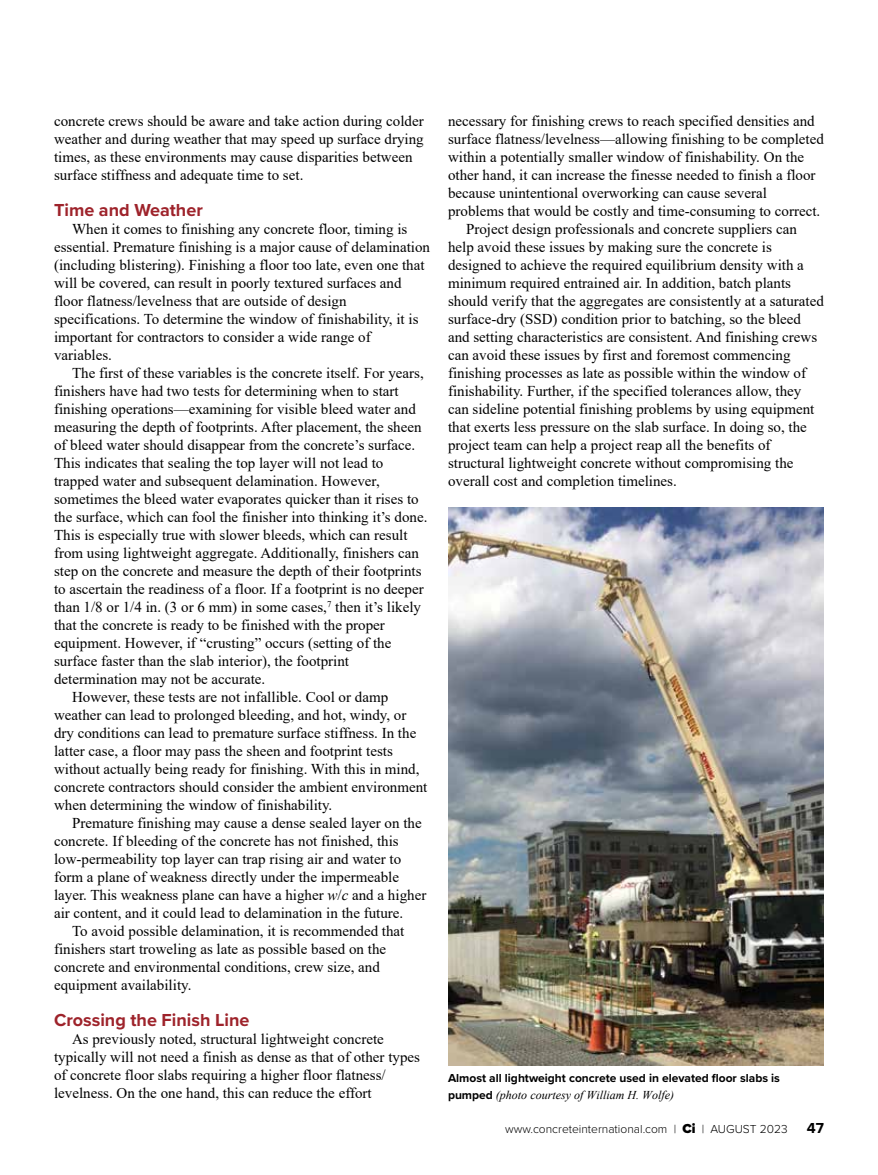
<style>
.page{position:relative;width:878px;height:1175px;background:#fff}
.page>*{position:absolute;margin:0;border:0;box-sizing:border-box;transform-origin:0 0}
.t1{font:700 18px "Proxima Nova";color:#9e232b}
.t2{font:15px/18px "Times New Roman";color:#000}
.t3{font:700 15px "Proxima Nova";color:#000}
.t4{font:700 12px "Proxima Nova";color:#000}
.t5{font:300 12px "Proxima Nova";color:#000}
.t6{font:italic 12px "Times New Roman";color:#000}
.s1{font-style:italic}
.s2{font-family:"Proxima Nova";font-weight:700;font-style:normal}
.s3{font-weight:900;font-size:13.5px}
</style>
<div class="page">
<img style="left:448px;top:508px;width:376px;height:557px">
<p class="t2" style="left:54px;top:111px;width:371px">concrete crews should be aware and take action during colder weather and during weather that may speed up surface drying times, as these environments may cause disparities between surface stiffness and adequate time to set.</p>
<p class="t1" style="left:54px;top:196px;width:150px">Time and Weather</p>
<p class="t2" style="left:54px;top:219px;width:377px;text-indent:18px">When it comes to finishing any concrete floor, timing is essential. Premature finishing is a major cause of delamination (including blistering). Finishing a floor too late, even one that will be covered, can result in poorly textured surfaces and floor flatness/levelness that are outside of design specifications. To determine the window of finishability, it is important for contractors to consider a wide range of variables.</p>
<p class="t2" style="left:72px;top:363px;width:353px">The first of these variables is the concrete itself. For years,</p>
<p class="t2" style="left:54px;top:381px;width:346px">finishers have had two tests for determining when to start</p>
<p class="t2" style="left:54px;top:399px;width:363px">finishing operations—examining for visible bleed water and</p>
<p class="t2" style="left:54px;top:417px;width:369px">measuring the depth of footprints. After placement, the sheen</p>
<p class="t2" style="left:54px;top:435px;width:363px">of bleed water should disappear from the concrete’s surface.</p>
<p class="t2" style="left:54px;top:453px;width:331px">This indicates that sealing the top layer will not lead to</p>
<p class="t2" style="left:54px;top:471px;width:327px">trapped water and subsequent delamination. However,</p>
<p class="t2" style="left:54px;top:489px;width:366px">sometimes the bleed water evaporates quicker than it rises to</p>
<p class="t2" style="left:54px;top:507px;width:375px">the surface, which can fool the finisher into thinking it’s done.</p>
<p class="t2" style="left:54px;top:525px;width:355px">This is especially true with slower bleeds, which can result</p>
<p class="t2" style="left:54px;top:543px;width:366px">from using lightweight aggregate. Additionally, finishers can</p>
<p class="t2" style="left:54px;top:561px;width:369px">step on the concrete and measure the depth of their footprints</p>
<p class="t2" style="left:54px;top:579px;width:371px">to ascertain the readiness of a floor. If a footprint is no deeper</p>
<p class="t2" style="left:54px;top:597px;width:368px">than 1/8 or 1/4 in. (3 or 6 mm) in some cases,<sup>7</sup> then it’s likely</p>
<p class="t2" style="left:54px;top:615px;width:332px">that the concrete is ready to be finished with the proper</p>
<p class="t2" style="left:54px;top:633px;width:339px">equipment. However, if “crusting” occurs (setting of the</p>
<p class="t2" style="left:54px;top:651px;width:296px">surface faster than the slab interior), the footprint</p>
<p class="t2" style="left:54px;top:669px;width:213px">determination may not be accurate.</p>
<p class="t2" style="left:72px;top:687px;width:318px">However, these tests are not infallible. Cool or damp</p>
<p class="t2" style="left:54px;top:705px;width:354px">weather can lead to prolonged bleeding, and hot, windy, or</p>
<p class="t2" style="left:54px;top:723px;width:364px">dry conditions can lead to premature surface stiffness. In the</p>
<p class="t2" style="left:54px;top:741px;width:340px">latter case, a floor may pass the sheen and footprint tests</p>
<p class="t2" style="left:54px;top:759px;width:367px">without actually being ready for finishing. With this in mind,</p>
<p class="t2" style="left:54px;top:777px;width:375px">concrete contractors should consider the ambient environment</p>
<p class="t2" style="left:54px;top:795px;width:280px">when determining the window of finishability.</p>
<p class="t2" style="left:72px;top:813px;width:351px">Premature finishing may cause a dense sealed layer on the</p>
<p class="t2" style="left:54px;top:831px;width:346px">concrete. If bleeding of the concrete has not finished, this</p>
<p class="t2" style="left:54px;top:849px;width:349px">low-permeability top layer can trap rising air and water to</p>
<p class="t2" style="left:54px;top:867px;width:346px">form a plane of weakness directly under the impermeable</p>
<p class="t2" style="left:54px;top:885px;width:374px">layer. This weakness plane can have a higher <span class="s1">w</span>/<span class="s1">c</span> and a higher</p>
<p class="t2" style="left:54px;top:903px;width:351px">air content, and it could lead to delamination in the future.</p>
<p class="t2" style="left:72px;top:921px;width:334px">To avoid possible delamination, it is recommended that</p>
<p class="t2" style="left:54px;top:939px;width:334px">finishers start troweling as late as possible based on the</p>
<p class="t2" style="left:54px;top:957px;width:327px">concrete and environmental conditions, crew size, and</p>
<p class="t2" style="left:54px;top:975px;width:139px">equipment availability.</p>
<p class="t1" style="left:54px;top:1006px;width:197px">Crossing the Finish Line</p>
<p class="t2" style="left:54px;top:1029px;width:367px;text-indent:18px">As previously noted, structural lightweight concrete typically will not need a finish as dense as that of other types of concrete floor slabs requiring a higher floor flatness/ levelness. On the one hand, this can reduce the effort</p>
<p class="t2" style="left:448px;top:111px;width:368px">necessary for finishing crews to reach specified densities and</p>
<p class="t2" style="left:448px;top:129px;width:377px">surface flatness/levelness—allowing finishing to be completed</p>
<p class="t2" style="left:448px;top:147px;width:358px">within a potentially smaller window of finishability. On the</p>
<p class="t2" style="left:448px;top:165px;width:369px">other hand, it can increase the finesse needed to finish a floor</p>
<p class="t2" style="left:448px;top:183px;width:320px">because unintentional overworking can cause several</p>
<p class="t2" style="left:448px;top:201px;width:374px">problems that would be costly and time-consuming to correct.</p>
<p class="t2" style="left:466px;top:219px;width:332px">Project design professionals and concrete suppliers can</p>
<p class="t2" style="left:448px;top:237px;width:325px">help avoid these issues by making sure the concrete is</p>
<p class="t2" style="left:448px;top:255px;width:357px">designed to achieve the required equilibrium density with a</p>
<p class="t2" style="left:448px;top:273px;width:344px">minimum required entrained air. In addition, batch plants</p>
<p class="t2" style="left:448px;top:291px;width:377px">should verify that the aggregates are consistently at a saturated</p>
<p class="t2" style="left:448px;top:309px;width:354px">surface-dry (SSD) condition prior to batching, so the bleed</p>
<p class="t2" style="left:448px;top:327px;width:371px">and setting characteristics are consistent. And finishing crews</p>
<p class="t2" style="left:448px;top:345px;width:344px">can avoid these issues by first and foremost commencing</p>
<p class="t2" style="left:448px;top:363px;width:359px">finishing processes as late as possible within the window of</p>
<p class="t2" style="left:448px;top:381px;width:355px">finishability. Further, if the specified tolerances allow, they</p>
<p class="t2" style="left:448px;top:399px;width:368px">can sideline potential finishing problems by using equipment</p>
<p class="t2" style="left:448px;top:417px;width:360px">that exerts less pressure on the slab surface. In doing so, the</p>
<p class="t2" style="left:448px;top:435px;width:324px">project team can help a project reap all the benefits of</p>
<p class="t2" style="left:448px;top:453px;width:347px">structural lightweight concrete without compromising the</p>
<p class="t2" style="left:448px;top:471px;width:230px">overall cost and completion timelines.</p>
<p class="t4" style="left:448px;top:1069px;width:333px">Almost all lightweight concrete used in elevated floor slabs is</p>
<p class="t6" style="left:448px;top:1086px;width:227px"><span class="s2">pumped</span> (photo courtesy of William H. Wolfe)</p>
<p class="t5" style="left:505px;top:1119px;width:284px">www.concreteinternational.com | <span class="s3">Ci</span> | AUGUST 2023</p>
<p class="t3" style="left:806px;top:1116px;width:19px">47</p>
</div>
